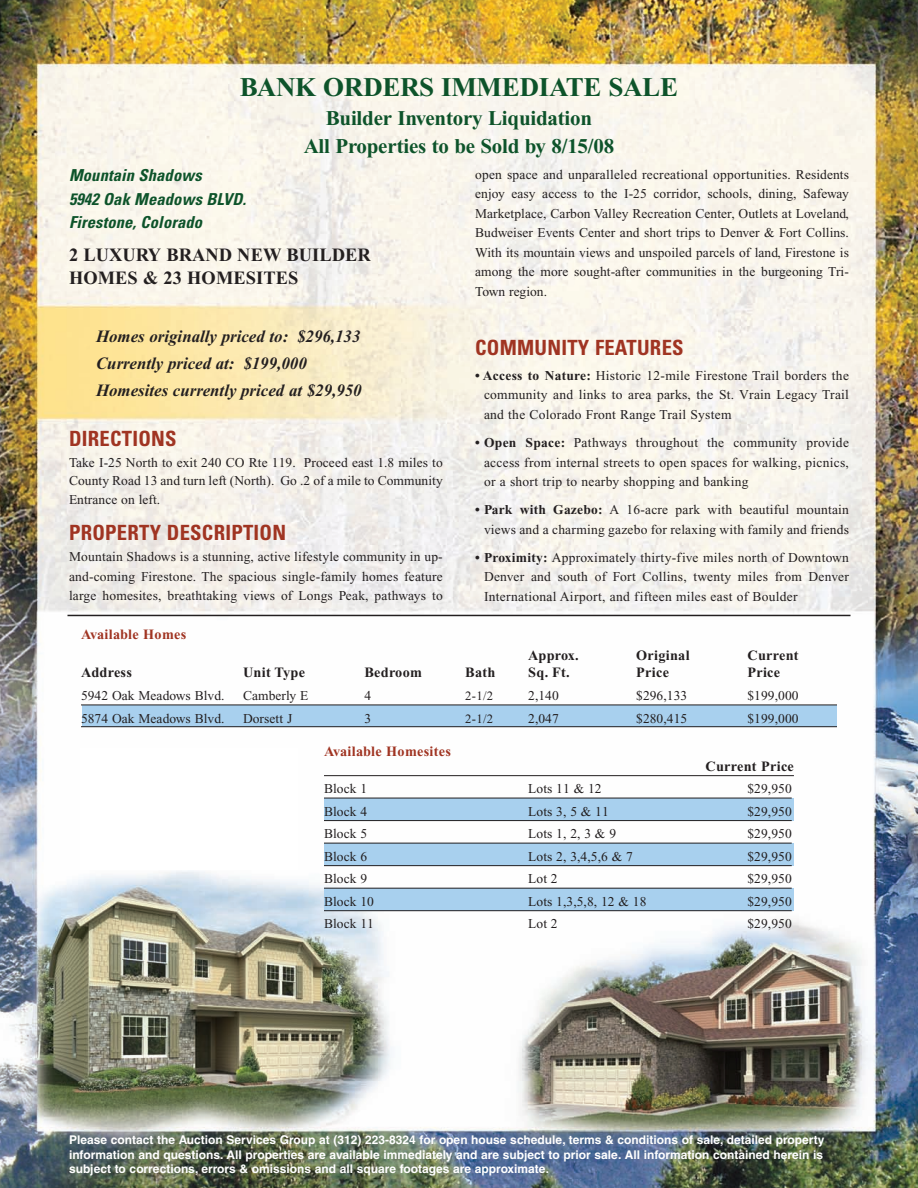
<style>
.page{position:relative;width:918px;height:1188px;background:#fff}
.page>*{position:absolute;margin:0;border:0;box-sizing:border-box;transform-origin:0 0}
.t1{font:700 27px "Times";letter-spacing:-.01em;color:#0d532a}
.t2{font:700 21px/28.5px "Times";letter-spacing:-.01em;color:#0d532a;text-align:center}
.t3{font:700 condensed 21px "Univers";letter-spacing:.015em;color:#a03422}
.t4{font:700 18.75px/22.5px "Times";letter-spacing:.005em;color:#231f20}
.t5{font:italic 700 17.25px/27px "Times";color:#231f20}
.t6{font:italic 700 condensed 16.5px/23.2px "Univers";color:#0d532a}
.t7{font:700 14.25px "Times";letter-spacing:.02em;color:#231f20}
.t8{font:700 14.25px "Times";letter-spacing:.02em;color:#a03422}
.t9{font:13.5px/19.5px "Times";letter-spacing:.005em;color:#231f20;text-align:justify}
.t10{font:12.75px "Times";color:#231f20}
.t11{font:700 12px/14.4px "Helvetica";color:#fff;text-align:justify}
.s1{font-weight:700}
</style>
<div class="page">
<img style="left:0;top:0;width:918px;height:1188px">
<h1 class="t1" style="left:240px;top:78px;width:440px">BANK ORDERS IMMEDIATE SALE</h1>
<h2 class="t2" style="left:304px;top:105px;width:312px">Builder Inventory Liquidation<br>All Properties to be Sold by 8/15/08</h2>
<p class="t6" style="left:69px;top:166px;width:182px">Mountain Shadows<br>5942 Oak Meadows BLVD.<br>Firestone, Colorado</p>
<h3 class="t4" style="left:69px;top:246px;width:303px">2 LUXURY BRAND NEW BUILDER<br>HOMES &amp; 23 HOMESITES</h3>
<p class="t9" style="left:475px;top:166px;width:375px">open space and unparalleled recreational opportunities. Residents enjoy easy access to the I-25 corridor, schools, dining, Safeway Marketplace, Carbon Valley Recreation Center, Outlets at Loveland, Budweiser Events Center and short trips to Denver &amp; Fort Collins.<br>With its mountain views and unspoiled parcels of land, Firestone is among the more sought-after communities in the burgeoning Tri-Town region.</p>
<p class="t5" style="left:96px;top:325px;width:267px">Homes originally priced to: $296,133<br>Currently priced at: $199,000<br>Homesites currently priced at $29,950</p>
<h2 class="t3" style="left:69px;top:430px;width:109px">DIRECTIONS</h2>
<p class="t9" style="left:69px;top:454px;width:375px;line-height:18.8px">Take I-25 North to exit 240 CO Rte 119. Proceed east 1.8 miles to County Road 13 and turn left (North). Go .2 of a mile to Community Entrance on left.</p>
<h2 class="t3" style="left:69px;top:524px;width:219px">PROPERTY DESCRIPTION</h2>
<p class="t9" style="left:69px;top:548px;width:375px">Mountain Shadows is a stunning, active lifestyle community in up&shy;and-coming Firestone. The spacious single-family homes feature large homesites, breathtaking views of Longs Peak, pathways to</p>
<p class="t8" style="left:81px;top:630px;width:107px">Available Homes</p>
<h2 class="t3" style="left:475px;top:340px;width:210px">COMMUNITY FEATURES</h2>
<p class="t9" style="left:484px;top:367px;width:367px;text-indent:-9px"><span class="s1">• Access to Nature:</span> Historic 12-mile Firestone Trail borders the community and links to area parks, the St. Vrain Legacy Trail and the Colorado Front Range Trail System</p>
<p class="t9" style="left:484px;top:434px;width:366px;text-indent:-9px"><span class="s1">• Open Space:</span> Pathways throughout the community provide access from internal streets to open spaces for walking, picnics, or a short trip to nearby shopping and banking</p>
<p class="t9" style="left:475px;top:501px;width:375px;text-align:right"><span class="s1">• Park with Gazebo:</span> A 16-acre park with beautiful mountain views and a charming gazebo for relaxing with family and friends</p>
<p class="t9" style="left:484px;top:549px;width:366px;text-indent:-9px"><span class="s1">• Proximity:</span> Approximately thirty-five miles north of Downtown Denver and south of Fort Collins, twenty miles from Denver International Airport, and fifteen miles east of Boulder</p>
<p class="t7" style="left:528px;top:651px;width:52px">Approx.</p>
<p class="t7" style="left:636px;top:651px;width:55px">Original</p>
<p class="t7" style="left:747px;top:651px;width:53px">Current</p>
<p class="t7" style="left:81px;top:668px;width:53px">Address</p>
<p class="t7" style="left:243px;top:668px;width:64px">Unit Type</p>
<p class="t7" style="left:365px;top:668px;width:59px">Bedroom</p>
<p class="t7" style="left:465px;top:668px;width:32px">Bath</p>
<p class="t7" style="left:528px;top:668px;width:43px">Sq. Ft.</p>
<p class="t7" style="left:636px;top:668px;width:34px">Price</p>
<p class="t7" style="left:747px;top:668px;width:34px">Price</p>
<p class="t9" style="left:81px;top:687px;width:145px">5942 Oak Meadows Blvd.</p>
<p class="t9" style="left:243px;top:687px;width:67px">Camberly E</p>
<p class="t9" style="left:365px;top:687px;width:8px">4</p>
<p class="t10" style="left:465px;top:691px;width:29px">2-1/2</p>
<p class="t9" style="left:528px;top:687px;width:32px">2,140</p>
<p class="t9" style="left:636px;top:687px;width:53px">$296,133</p>
<p class="t9" style="left:747px;top:687px;width:53px">$199,000</p>
<p class="t9" style="left:81px;top:710px;width:145px">5874 Oak Meadows Blvd.</p>
<p class="t9" style="left:243px;top:710px;width:51px">Dorsett J</p>
<p class="t9" style="left:365px;top:710px;width:8px">3</p>
<p class="t10" style="left:465px;top:714px;width:29px">2-1/2</p>
<p class="t9" style="left:528px;top:710px;width:32px">2,047</p>
<p class="t9" style="left:636px;top:710px;width:53px">$280,415</p>
<p class="t9" style="left:747px;top:710px;width:53px">$199,000</p>
<p class="t8" style="left:324px;top:747px;width:129px">Available Homesites</p>
<p class="t7" style="left:706px;top:761px;width:90px">Current Price</p>
<p class="t9" style="left:324px;top:780px;width:45px">Block 1</p>
<p class="t9" style="left:528px;top:780px;width:75px">Lots 11 &amp; 12</p>
<p class="t9" style="left:747px;top:780px;width:46px">$29,950</p>
<p class="t9" style="left:324px;top:803px;width:45px">Block 4</p>
<p class="t9" style="left:528px;top:803px;width:82px">Lots 3, 5 &amp; 11</p>
<p class="t9" style="left:747px;top:803px;width:46px">$29,950</p>
<p class="t9" style="left:324px;top:825px;width:45px">Block 5</p>
<p class="t9" style="left:528px;top:825px;width:89px">Lots 1, 2, 3 &amp; 9</p>
<p class="t9" style="left:747px;top:825px;width:46px">$29,950</p>
<p class="t9" style="left:324px;top:848px;width:45px">Block 6</p>
<p class="t9" style="left:528px;top:848px;width:106px">Lots 2, 3,4,5,6 &amp; 7</p>
<p class="t9" style="left:747px;top:848px;width:46px">$29,950</p>
<p class="t9" style="left:324px;top:870px;width:45px">Block 9</p>
<p class="t9" style="left:528px;top:870px;width:31px">Lot 2</p>
<p class="t9" style="left:747px;top:870px;width:46px">$29,950</p>
<p class="t9" style="left:324px;top:893px;width:51px">Block 10</p>
<p class="t9" style="left:528px;top:893px;width:120px">Lots 1,3,5,8, 12 &amp; 18</p>
<p class="t9" style="left:747px;top:893px;width:46px">$29,950</p>
<p class="t9" style="left:324px;top:915px;width:51px">Block 11</p>
<p class="t9" style="left:528px;top:915px;width:31px">Lot 2</p>
<p class="t9" style="left:747px;top:915px;width:46px">$29,950</p>
<p class="t11" style="left:69px;top:1134px;width:757px">Please contact the Auction Services Group at (312) 223-8324 for open house schedule, terms &amp; conditions of sale, detailed property information and questions. All properties are available immediately and are subject to prior sale. All information contained herein is subject to corrections, errors &amp; omissions and all square footages are approximate.</p>
</div>
